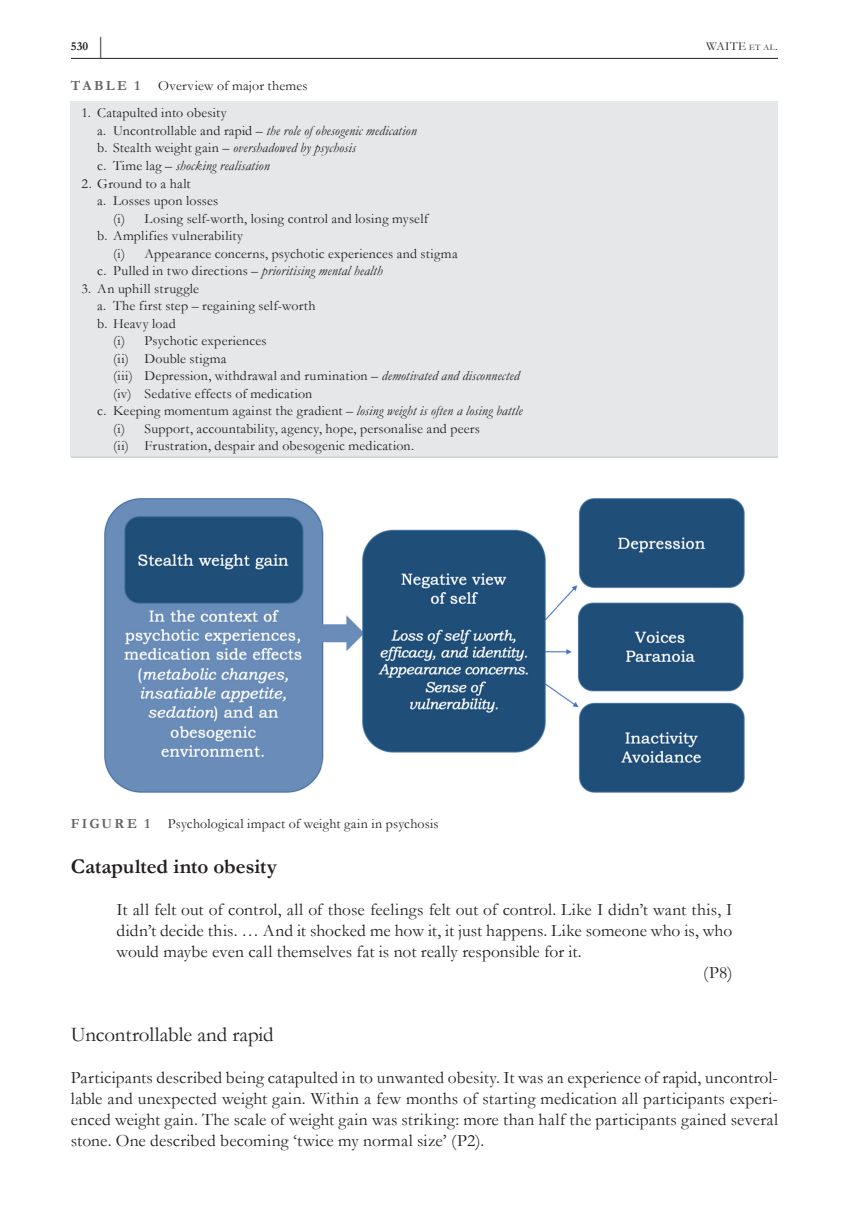
<style>
.page{position:relative;width:849px;height:1221px;background:#fff}
.page>*{position:absolute;margin:0;border:0;box-sizing:border-box;transform-origin:0 0}
.t1{font:21px "Garamond";letter-spacing:-.01em;color:#231f20}
.t2{font:700 21px "Garamond";letter-spacing:-.005em;color:#231f20}
.t3{font:17.5px/21px "Garamond";letter-spacing:.005em;color:#231f20;text-align:justify}
.t4{font:14px/17.5px "Garamond";letter-spacing:.015em;color:#231f20}
.t5{font:14px "Garamond";letter-spacing:.04em;color:#231f20}
.t6{font:700 14px "Garamond";letter-spacing:.16em;color:#636366}
.t7{font:12.25px "Garamond";letter-spacing:.04em;color:#231f20}
.t8{font:700 12.25px "Garamond";color:#231f20}
.s1{font-size:23.62px}
.s2{font-size:8.58px}
.s3{font-style:italic}
</style>
<div class="page">
<hr style="left:71px;top:58px;width:706px;height:1px;background:#231f20">
<div style="left:71px;top:101px;width:706px;height:356px;background:#e6e7e9"></div>
<hr style="left:71px;top:456px;width:706px;height:2px;background:#d1d2d4">
<img style="left:104px;top:498px;width:640px;height:294px">
<p class="t8" style="left:71px;top:38px;width:34px">530 <span class="s1">|</span></p>
<p class="t7" style="left:706px;top:38px;width:73px">WAITE <span class="s2">et al</span>.</p>
<p class="t6" style="left:71px;top:76px;width:71px">TABLE 1</p>
<p class="t4" style="left:158px;top:76px;width:151px">Overview of major themes</p>
<p class="t4" style="left:97px;top:104px;width:321px;text-indent:-16px">1. Catapulted into obesity<br>a. Uncontrollable and rapid <span class="s3">– the role of obesogenic medication </span>b. Stealth weight gain – <span class="s3">overshadowed by psychosis<br></span>c. Time lag – <span class="s3">shocking realisation</span></p>
<p class="t4" style="left:81px;top:174px;width:111px">2. Ground to a halt</p>
<p class="t4" style="left:97px;top:191px;width:122px">a. Losses upon losses</p>
<p class="t4" style="left:113px;top:209px;width:317px">(i) Losing self-worth, losing control and losing myself</p>
<p class="t4" style="left:97px;top:226px;width:147px">b. Amplifies vulnerability</p>
<p class="t4" style="left:113px;top:244px;width:346px">(i) Appearance concerns, psychotic experiences and stigma</p>
<p class="t4" style="left:97px;top:261px;width:287px">c. Pulled in two directions – <span class="s3">prioritising mental health</span></p>
<p class="t5" style="left:81px;top:279px;width:119px">3. An uphill struggle</p>
<p class="t4" style="left:97px;top:296px;width:220px">a. The first step – regaining self-worth</p>
<p class="t4" style="left:97px;top:314px;width:80px">b. Heavy load</p>
<p class="t4" style="left:113px;top:331px;width:155px">(i) Psychotic experiences</p>
<p class="t4" style="left:113px;top:349px;width:115px">(ii) Double stigma</p>
<p class="t4" style="left:113px;top:366px;width:407px">(iii) Depression, withdrawal and rumination – <span class="s3">demotivated and disconnected</span></p>
<p class="t4" style="left:113px;top:384px;width:201px">(iv) Sedative effects of medication</p>
<p class="t4" style="left:97px;top:401px;width:427px">c. Keeping momentum against the gradient – <span class="s3">losing weight is often a losing battle</span></p>
<p class="t4" style="left:113px;top:419px;width:368px">(i) Support, accountability, agency, hope, personalise and peers</p>
<p class="t4" style="left:113px;top:436px;width:302px">(ii) Frustration, despair and obesogenic medication.</p>
<p class="t6" style="left:71px;top:814px;width:80px">FIGURE 1</p>
<p class="t4" style="left:168px;top:814px;width:272px">Psychological impact of weight gain in psychosis</p>
<h1 class="t2" style="left:71px;top:852px;width:207px">Catapulted into obesity</h1>
<p class="t3" style="left:116px;top:898px;width:617px">It all felt out of control, all of those feelings felt out of control. Like I didn’t want this, I</p>
<p class="t3" style="left:116px;top:919px;width:617px">didn’t decide this. … And it shocked me how it, it just happens. Like someone who is, who</p>
<p class="t3" style="left:116px;top:940px;width:466px">would maybe even call themselves fat is not really responsible for it.</p>
<p class="t3" style="left:702px;top:961px;width:31px">(P8)</p>
<h1 class="t1" style="left:71px;top:1020px;width:204px">Uncontrollable and rapid</h1>
<p class="t3" style="left:71px;top:1066px;width:708px">Participants described being catapulted in to unwanted obesity. It was an experience of rapid, uncontrol&shy;lable and unexpected weight gain. Within a few months of starting medication all participants experi&shy;enced weight gain. The scale of weight gain was striking: more than half the participants gained several stone. One described becoming ‘twice my normal size’ (P2).</p>
</div>
